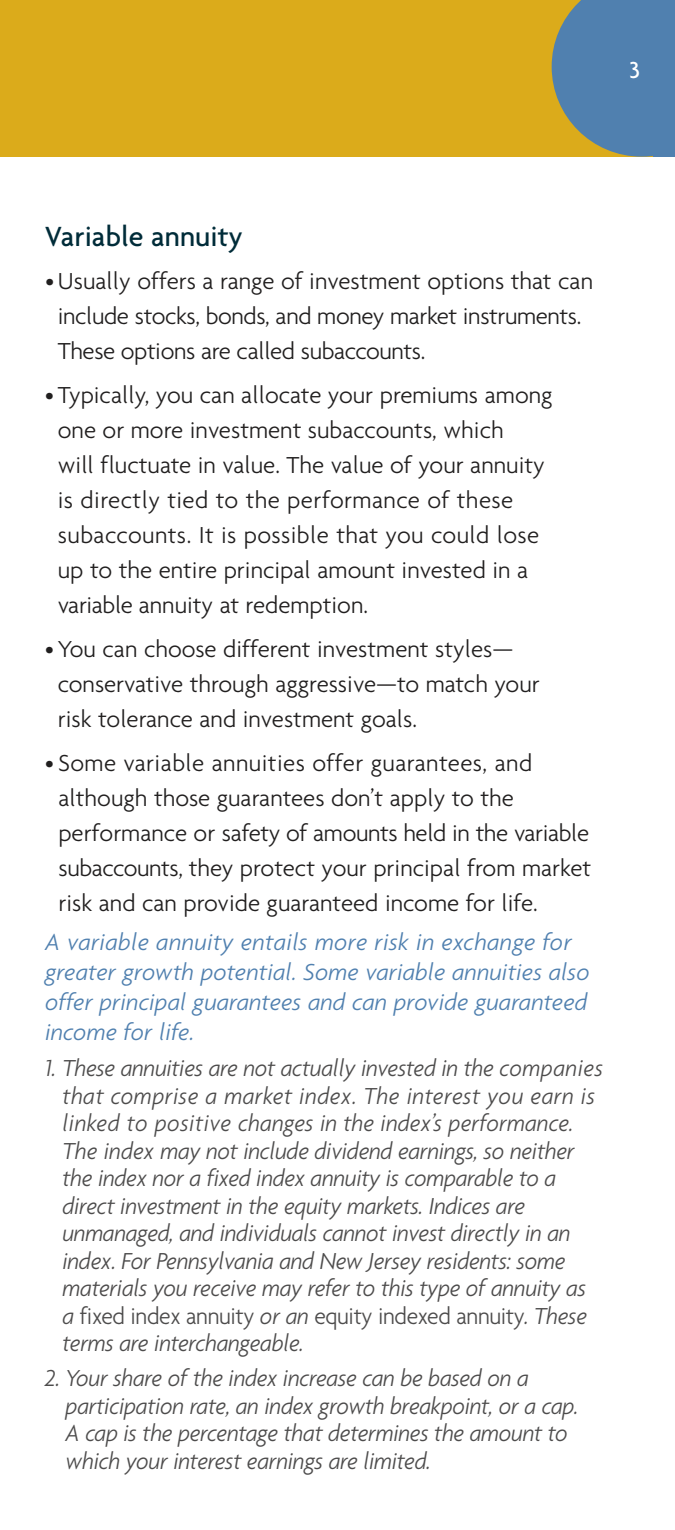
<style>
.page{position:relative;width:675px;height:1530px;background:#fff}
.page>*{position:absolute;margin:0;border:0;box-sizing:border-box;transform-origin:0 0}
.t1{font:500 30px "Agenda";color:#002c39}
.t2{font:300 25px/35px "Agenda";color:#211f1f}
.t3{font:italic 300 25px/27.5px "Agenda";letter-spacing:-.015em;color:#4d4c4c;scale:.95 1}
.t4{font:italic 300 25px/30px "Agenda";color:#5080af}
.t5{font:500 25px "Agenda";color:#fff}
.s1{font-style:normal}
</style>
<div class="page">
<div style="left:0;top:0;width:675px;height:158px;background:#dbab1b"></div>
<svg style="left:552px;top:0;width:101px;height:157px;background:#648699"></svg>
<div style="left:653px;top:0;width:22px;height:157px;background:#5080af"></div>
<p class="t5" style="left:629px;top:55px;width:12px">3</p>
<p class="t1" style="left:45px;top:219px;width:199px">Variable annuity</p>
<p class="t2" style="left:58px;top:263px;width:537px;text-indent:-13px">•Usually offers a range of investment options that can include stocks, bonds, and money market instruments.<br>These options are called subaccounts.</p>
<p class="t2" style="left:58px;top:377px;width:496px;text-indent:-13px">• Typically, you can allocate your premiums among one or more investment subaccounts, which<br>will fluctuate in value. The value of your annuity is directly tied to the performance of these subaccounts. It is possible that you could lose up to the entire principal amount invested in a variable annuity at redemption.</p>
<p class="t2" style="left:58px;top:631px;width:483px;text-indent:-13px">•You can choose different investment styles— conservative through aggressive—to match your risk tolerance and investment goals.</p>
<p class="t2" style="left:58px;top:745px;width:534px;text-indent:-13px">• Some variable annuities offer guarantees, and although those guarantees don’t apply to the performance or safety of amounts held in the variable subaccounts, they protect your principal from market risk and can provide guaranteed income for life.</p>
<p class="t4" style="left:45px;top:926px;width:546px">A variable annuity entails more risk in exchange for greater growth potential. Some variable annuities also offer principal guarantees and can provide guaranteed income for life.</p>
<p class="t3" style="left:62px;top:1054px;width:571px;text-indent:-17px">1. These annuities are not actually invested in the companies that comprise a market index. The interest you earn is linked to positive changes in the index’s performance.<br>The index may not include dividend earnings, so neither the index nor a fixed index annuity is comparable to a direct investment in the equity markets. Indices are unmanaged, and individuals cannot invest directly in an index. For Pennsylvania and New Jersey residents: some materials you receive may refer to this type of annuity as a <span class="s1">fixed index annuity</span> or an <span class="s1">equity indexed annuity</span>. These terms are interchangeable.</p>
<p class="t3" style="left:66px;top:1364px;width:542px;text-indent:-21px">2. Your share of the index increase can be based on a participation rate, an index growth breakpoint, or a cap.<br>A cap is the percentage that determines the amount to which your interest earnings are limited.</p>
</div>
